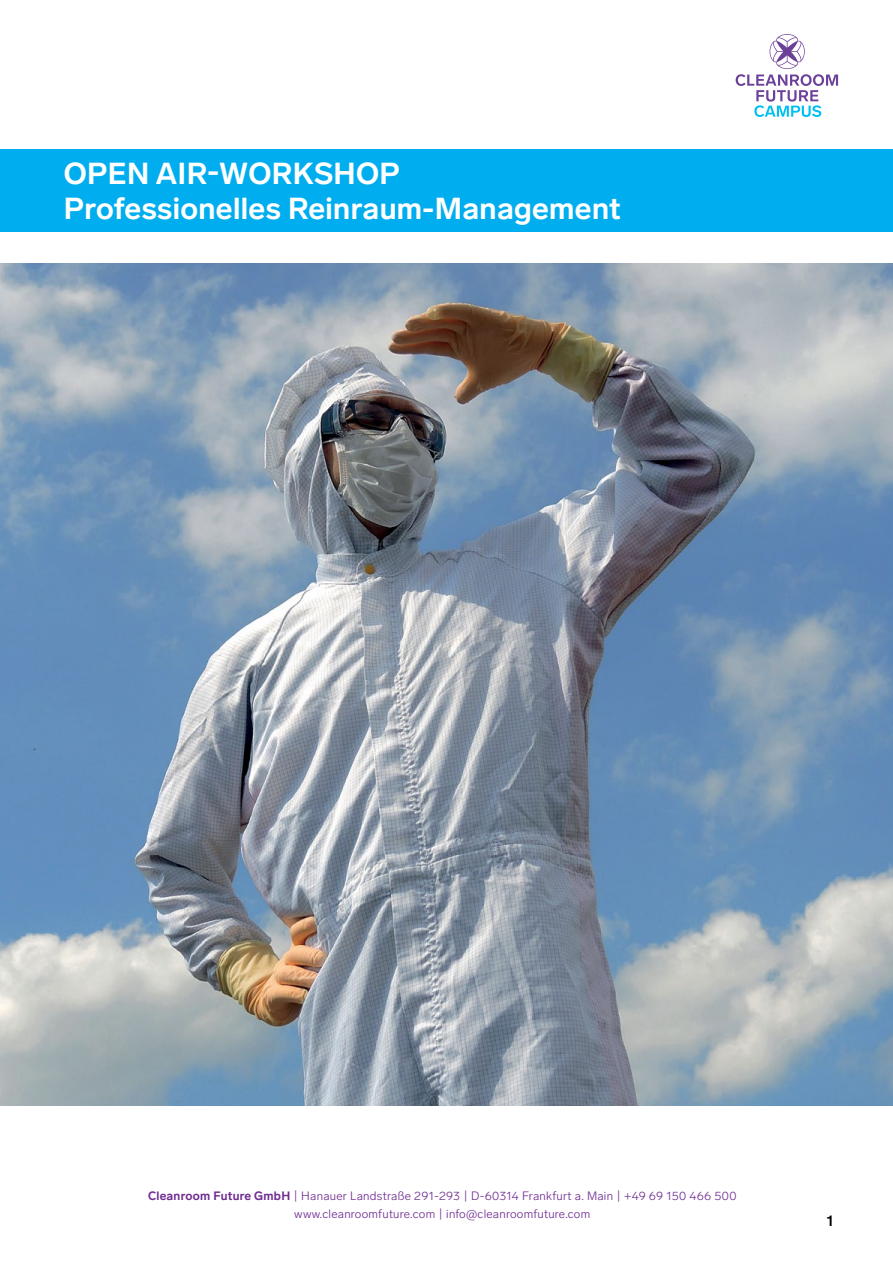
<style>
.page{position:relative;width:893px;height:1263px;background:#fff}
.page>*{position:absolute;margin:0;border:0;box-sizing:border-box;transform-origin:0 0}
.t1{font:700 30px/35.2px "Surprise Lab";letter-spacing:.01em;color:#fff}
.t2{font:500 15px "Helvetica Neue LT Std";color:#000}
.t3{font:300 12px/18px "Surprise Lab";letter-spacing:.02em;color:#6f2c91;text-align:center}
.s1{font-weight:700}
</style>
<div class="page">
<img style="left:0;top:264px;width:893px;height:842px">
<div style="left:0;top:149px;width:893px;height:83px;background:#00aeef"></div>
<svg style="left:736px;top:34px;width:102px;height:83px"></svg>
<h1 class="t1" style="left:64px;top:156px;width:558px">OPEN AIR-WORKSHOP<br>Professionelles Reinraum-Management</h1>
<p class="t3" style="left:148px;top:1186px;width:590px"><span class="s1">Cleanroom Future GmbH</span> | Hanauer Landstraße 291-293 | D-60314 Frankfurt a. Main | +49 69 150 466 500 www.cleanroomfuture.com | info@cleanroomfuture.com</p>
<p class="t2" style="left:826px;top:1211px;width:10px">1</p>
</div>
